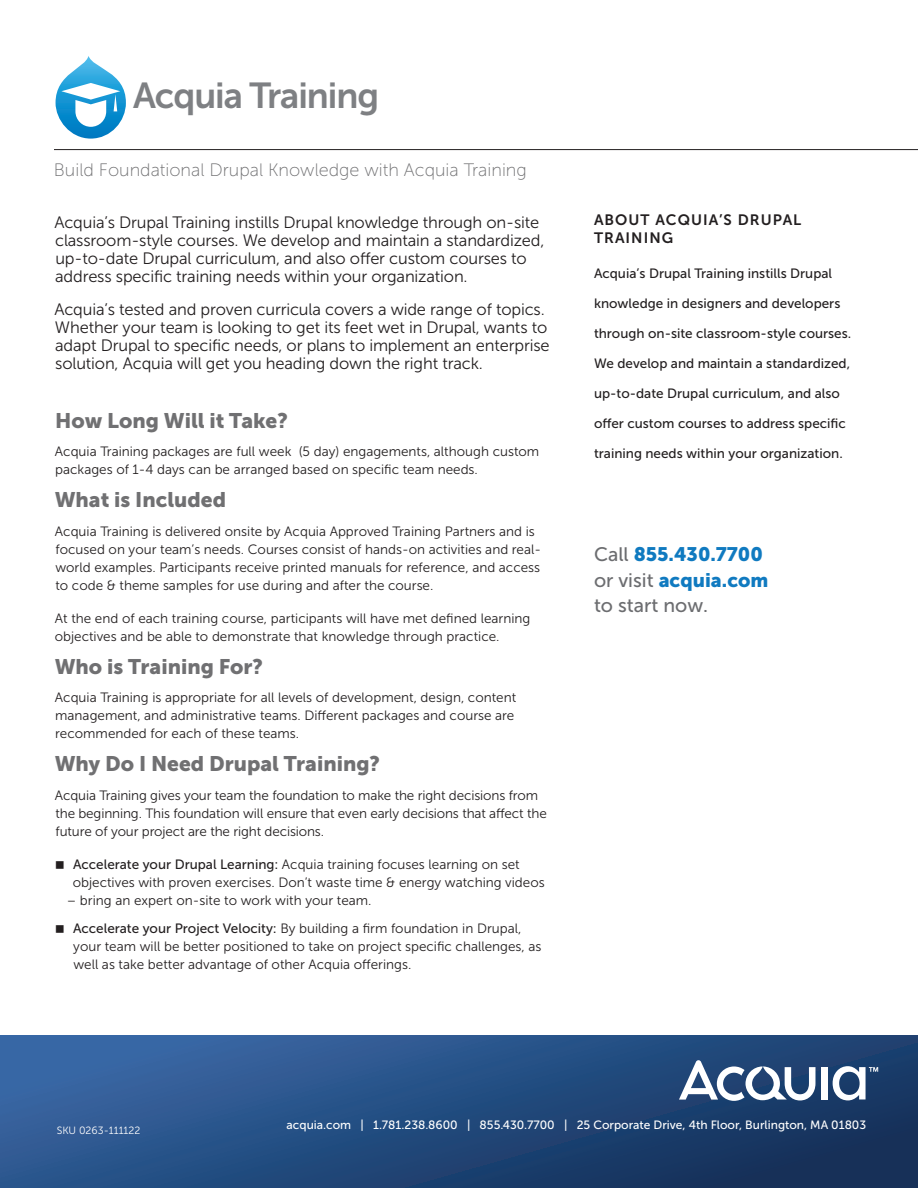
<style>
.page{position:relative;width:918px;height:1188px;background:#fff}
.page>*{position:absolute;margin:0;border:0;box-sizing:border-box;transform-origin:0 0}
.t1{font:36px "Museo Sans 700";color:#7e8083}
.t2{font:21px "Museo Sans 900";color:#707072}
.t3{font:19.5px/25.5px "Museo Sans 900";color:#107ac0}
.t4{font:19.5px "Museo Sans 500";color:#6c6d70}
.t5{font:18px "Museo Sans 100";color:#707072}
.t6{font:16.5px/18px "Museo Sans 300";letter-spacing:-.01em;color:#231f20}
.t7{font:15px/18px "Museo Sans 700";letter-spacing:.07em;color:#231f20}
.t8{font:13.5px/18px "Museo Sans 300";color:#231f20}
.t9{font:13.5px "Museo Sans 500";color:#231f20}
.t10{font:12px "Museo Sans 500";color:#fff}
.t11{font:10.5px "Museo Sans 300";color:#fff}
.s1{font-family:"Museo Sans 500"}
.s2{font-family:"Museo Sans 500";color:#6c6d70}
</style>
<div class="page">
<svg style="left:0;top:1035px;width:918px;height:153px;background:#244b7f"></svg>
<div style="left:822px;top:1067px;width:6px;height:33px;background:#fff"></div>
<svg style="left:833px;top:1066px;width:45px;height:34px"></svg>
<svg style="left:679px;top:1060px;width:136px;height:41px"></svg>
<hr style="left:54px;top:149px;width:864px;height:1px;background:#231f20">
<svg style="left:56px;top:56px;width:70px;height:83px"></svg>
<h1 class="t1" style="left:133px;top:76px;width:248px">ACQUIA TRAINING</h1>
<h3 class="t5" style="left:54px;top:160px;width:474px">Build Foundational Drupal Knowledge with Acquia Training</h3>
<p class="t6" style="left:54px;top:214px;width:492px">Acquia’s Drupal Training instills Drupal knowledge through on-site classroom-style courses. We develop and maintain a standardized, up-to-date Drupal curriculum, and also offer custom courses to address specific training needs within your organization.</p>
<p class="t6" style="left:54px;top:301px;width:497px">Acquia’s tested and proven curricula covers a wide range of topics.<br>Whether your team is looking to get its feet wet in Drupal, wants to adapt Drupal to specific needs, or plans to implement an enterprise solution, Acquia will get you heading down the right track.</p>
<h2 class="t2" style="left:55px;top:409px;width:234px">How Long Will it Take?</h2>
<p class="t8" style="left:55px;top:443px;width:486px">Acquia Training packages are full week (5 day) engagements, although custom packages of 1-4 days can be arranged based on specific team needs.</p>
<h2 class="t2" style="left:55px;top:488px;width:173px">What is Included</h2>
<p class="t8" style="left:55px;top:522px;width:488px">Acquia Training is delivered onsite by Acquia Approved Training Partners and is focused on your team’s needs. Courses consist of hands-on activities and real&shy;world examples. Participants receive printed manuals for reference, and access to code &amp; theme samples for use during and after the course.</p>
<p class="t8" style="left:55px;top:609px;width:477px">At the end of each training course, participants will have met defined learning objectives and be able to demonstrate that knowledge through practice.</p>
<h2 class="t2" style="left:55px;top:655px;width:210px">Who is Training For?</h2>
<p class="t8" style="left:55px;top:689px;width:463px">Acquia Training is appropriate for all levels of development, design, content management, and administrative teams. Different packages and course are recommended for each of these teams.</p>
<h2 class="t2" style="left:55px;top:752px;width:327px">Why Do I Need Drupal Training?</h2>
<p class="t8" style="left:55px;top:786px;width:493px">Acquia Training gives your team the foundation to make the right decisions from the beginning. This foundation will ensure that even early decisions that affect the future of your project are the right decisions.</p>
<p class="t8" style="left:73px;top:855px;width:474px"><span class="s1">Accelerate your Drupal Learning:</span> Acquia training focuses learning on set objectives with proven exercises. Don’t waste time &amp; energy watching videos</p>
<p class="t8" style="left:73px;top:886px;width:450px;line-height:28.5px;text-indent:-6px">– bring an expert on-site to work with your team.<br><span class="s1">Accelerate your Project Velocity:</span> By building a firm foundation in Drupal,</p>
<p class="t8" style="left:73px;top:938px;width:470px">your team will be better positioned to take on project specific challenges, as well as take better advantage of other Acquia offerings.</p>
<p class="t7" style="left:594px;top:211px;width:209px">ABOUT ACQUIA’S DRUPAL<br>TRAINING</p>
<p class="t9" style="left:594px;top:266px;width:240px">Acquia’s Drupal Training instills Drupal</p>
<p class="t9" style="left:594px;top:296px;width:248px">knowledge in designers and developers</p>
<p class="t9" style="left:594px;top:326px;width:259px">through on-site classroom-style courses.</p>
<p class="t9" style="left:594px;top:356px;width:258px">We develop and maintain a standardized,</p>
<p class="t9" style="left:594px;top:386px;width:247px">up-to-date Drupal curriculum, and also</p>
<p class="t9" style="left:594px;top:416px;width:253px">offer custom courses to address specific</p>
<p class="t9" style="left:594px;top:446px;width:250px">training needs within your organization.</p>
<h3 class="t3" style="left:594px;top:542px;width:176px"><span class="s2">Call</span> 855.430.7700 <span class="s2">or visit</span> acquia.com</h3>
<h3 class="t4" style="left:594px;top:595px;width:115px">to start now.</h3>
<p class="t11" style="left:57px;top:1125px;width:85px">SKU 0263-111122</p>
<p class="t10" style="left:287px;top:1118px;width:581px">acquia.com | 1.781.238.8600 | 855.430.7700 | 25 Corporate Drive, 4th Floor, Burlington, MA 01803</p>
</div>
